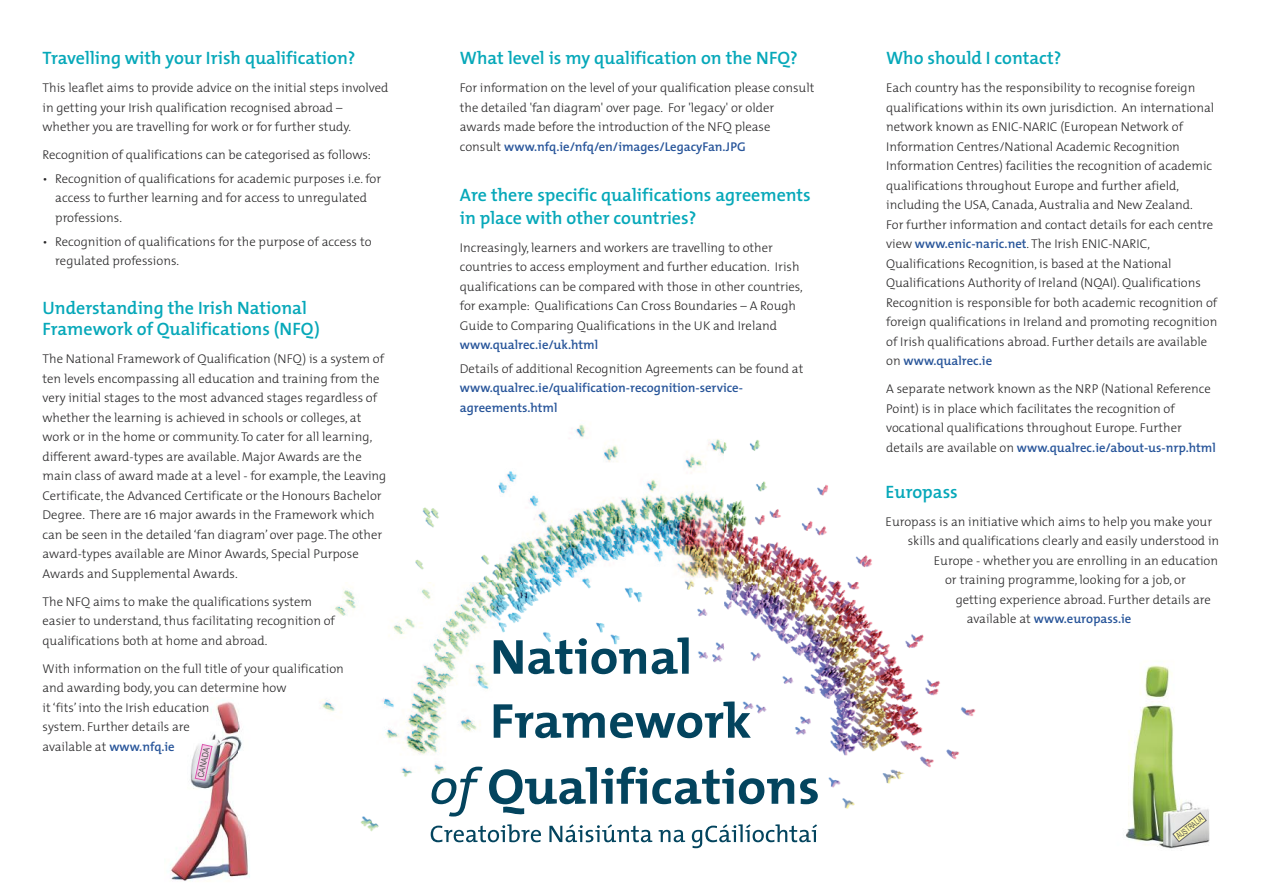
<style>
.page{position:relative;width:1263px;height:893px;background:#fff}
.page>*{position:absolute;margin:0;border:0;box-sizing:border-box;transform-origin:0 0}
.t1{font:600 18px/22.5px "The Mix";color:#06a8b9}
.t2{font:300 12.75px/19.5px "The Mix";color:#272627}
.t3{font:600 12.75px/19.5px "The Mix";color:#28559a}
.t4{font:8.55px "Arial";color:#525152;scale:.65 1}
.t5{font:8.55px "Arial";color:#525152;scale:.85 1}
.s1{font-weight:600;color:#28559a}
.s2{font-weight:300;color:#272627}
</style>
<div class="page">
<img style="left:415px;top:485px;width:84px;height:97px">
<img style="left:499px;top:424px;width:373px;height:158px">
<img style="left:951px;top:707px;width:25px;height:53px">
<img style="left:322px;top:582px;width:629px;height:191px">
<img style="left:361px;top:773px;width:229px;height:70px">
<img style="left:597px;top:773px;width:308px;height:76px">
<svg style="left:494px;top:638px;width:152px;height:36px"></svg>
<svg style="left:652px;top:637px;width:37px;height:37px"></svg>
<svg style="left:494px;top:701px;width:257px;height:37px"></svg>
<svg style="left:432px;top:767px;width:51px;height:49px"></svg>
<svg style="left:489px;top:767px;width:305px;height:48px"></svg>
<svg style="left:800px;top:778px;width:18px;height:26px"></svg>
<svg style="left:431px;top:824px;width:110px;height:18px"></svg>
<svg style="left:549px;top:824px;width:103px;height:18px"></svg>
<svg style="left:659px;top:830px;width:26px;height:12px"></svg>
<svg style="left:692px;top:824px;width:125px;height:24px"></svg>
<img style="left:170px;top:702px;width:69px;height:179px">
<img style="left:239px;top:747px;width:11px;height:131px">
<img style="left:239px;top:723px;width:3px;height:24px">
<svg style="left:195px;top:744px;width:18px;height:37px"></svg>
<img style="left:1125px;top:665px;width:85px;height:184px">
<svg style="left:1172px;top:812px;width:35px;height:30px"></svg>
<h1 class="t1" style="left:43px;top:49px;width:314px">Travelling with your Irish qualification?</h1>
<p class="t2" style="left:43px;top:80px;width:347px">This leaflet aims to provide advice on the initial steps involved in getting your Irish qualification recognised abroad – whether you are travelling for work or for further study.</p>
<p class="t2" style="left:43px;top:147px;width:330px">Recognition of qualifications can be categorised as follows:</p>
<p class="t2" style="left:55px;top:170px;width:327px;text-indent:-13px">• Recognition of qualifications for academic purposes i.e. for access to further learning and for access to unregulated professions.</p>
<p class="t2" style="left:55px;top:233px;width:318px;text-indent:-13px">• Recognition of qualifications for the purpose of access to regulated professions.</p>
<h1 class="t1" style="left:43px;top:300px;width:279px;line-height:21px">Understanding the Irish National<br>Framework of Qualifications (NFQ)</h1>
<p class="t2" style="left:43px;top:351px;width:345px">The National Framework of Qualification (NFQ) is a system of ten levels encompassing all education and training from the very initial stages to the most advanced stages regardless of whether the learning is achieved in schools or colleges, at work or in the home or community. To cater for all learning, different award-types are available. Major Awards are the main class of award made at a level - for example, the Leaving Certificate, the Advanced Certificate or the Honours Bachelor Degree. There are 16 major awards in the Framework which can be seen in the detailed ‘fan diagram’ over page. The other award-types available are Minor Awards, Special Purpose Awards and Supplemental Awards.</p>
<p class="t2" style="left:43px;top:593px;width:294px">The NFQ aims to make the qualifications system easier to understand, thus facilitating recognition of qualifications both at home and abroad.</p>
<p class="t2" style="left:43px;top:660px;width:303px">With information on the full title of your qualification and awarding body, you can determine how<br>it ‘fits’ into the Irish education<br>system. Further details are<br>available at <span class="s1">www.nfq.ie</span></p>
<p class="t5" style="left:196px;top:776px;width:37px;rotate:-78deg">CANADA</p>
<h1 class="t1" style="left:460px;top:49px;width:339px">What level is my qualification on the NFQ?</h1>
<p class="t2" style="left:460px;top:80px;width:356px">For information on the level of your qualification please consult the detailed 'fan diagram' over page. For 'legacy' or older awards made before the introduction of the NFQ please consult <span class="s1">www.nfq.ie/nfq/en/images/LegacyFan.JPG</span></p>
<h1 class="t1" style="left:460px;top:186px;width:352px">Are there specific qualifications agreements in place with other countries?</h1>
<p class="t2" style="left:460px;top:239px;width:344px">Increasingly, learners and workers are travelling to other countries to access employment and further education. Irish qualifications can be compared with those in other countries, for example: Qualifications Can Cross Boundaries – A Rough Guide to Comparing Qualifications in the UK and Ireland</p>
<p class="t3" style="left:460px;top:337px;width:140px">www.qualrec.ie/uk.html</p>
<p class="t2" style="left:460px;top:360px;width:345px">Details of additional Recognition Agreements can be found at</p>
<p class="t3" style="left:460px;top:380px;width:285px">www.qualrec.ie/qualification-recognition-service&shy;agreements.html</p>
<h1 class="t1" style="left:886px;top:49px;width:177px">Who should I contact?</h1>
<p class="t2" style="left:886px;top:80px;width:333px">Each country has the responsibility to recognise foreign qualifications within its own jurisdiction. An international network known as ENIC-NARIC (European Network of Information Centres/National Academic Recognition Information Centres) facilities the recognition of academic qualifications throughout Europe and further afield, including the USA, Canada, Australia and New Zealand.<br>For further information and contact details for each centre view <span class="s1">www.enic-naric.net</span>. The Irish ENIC-NARIC, Qualifications Recognition, is based at the National Qualifications Authority of Ireland (NQAI). Qualifications Recognition is responsible for both academic recognition of foreign qualifications in Ireland and promoting recognition of Irish qualifications abroad. Further details are available on <span class="s1">www.qualrec.ie</span></p>
<p class="t2" style="left:886px;top:381px;width:331px">A separate network known as the NRP (National Reference Point) is in place which facilitates the recognition of vocational qualifications throughout Europe. Further details are available on <span class="s1">www.qualrec.ie/about-us-nrp.html</span></p>
<h1 class="t1" style="left:885px;top:483px;width:74px">Europass</h1>
<p class="t2" style="left:885px;top:513px;width:328px">Europass is an initiative which aims to help you make your</p>
<p class="t2" style="left:908px;top:533px;width:313px">skills and qualifications clearly and easily understood in</p>
<p class="t2" style="left:934px;top:552px;width:286px">Europe - whether you are enrolling in an education</p>
<p class="t2" style="left:945px;top:572px;width:242px">or training programme, looking for a job, or</p>
<p class="t2" style="left:956px;top:591px;width:257px">getting experience abroad. Further details are</p>
<p class="t3" style="left:967px;top:611px;width:166px"><span class="s2">available at</span> www.europass.ie</p>
<p class="t4" style="left:1174px;top:833px;width:49px;rotate:-38deg">AUSTRALIA</p>
</div>
